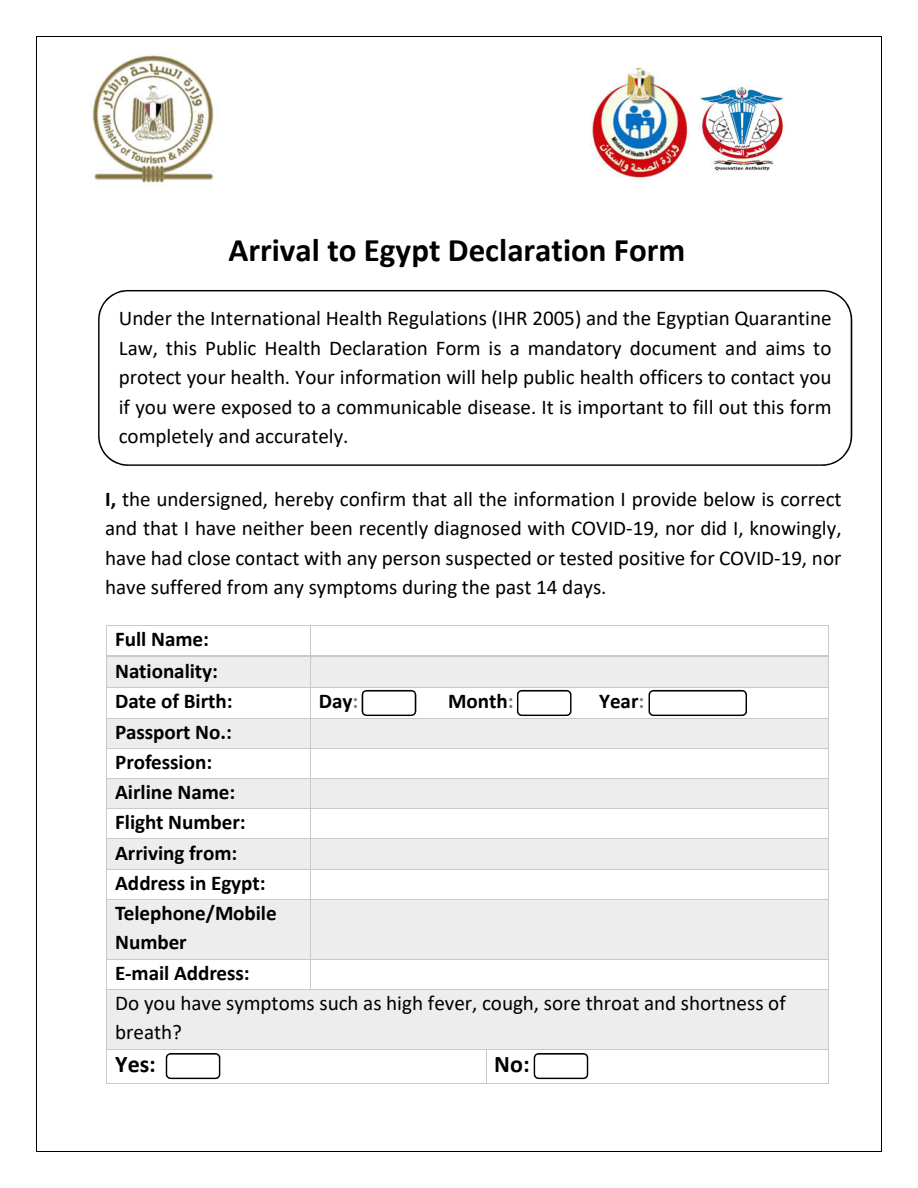
<style>
.page{position:relative;width:918px;height:1188px;background:#fff}
.page>*{position:absolute;margin:0;border:0;box-sizing:border-box;transform-origin:0 0}
.t1{font:700 33px "Calibri";color:#000}
.t2{font:700 24px "Calibri";color:#000}
.t3{font:21px/29.5px "Calibri";color:#000;text-align:justify}
.t4{font:700 21px/30.2px "Calibri";color:#000}
.s1{font-weight:700}
.s2{color:#7b7b7b}
</style>
<div class="page">
<img style="left:91px;top:55px;width:123px;height:128px">
<img style="left:591px;top:68px;width:98px;height:110px">
<img style="left:699px;top:86px;width:85px;height:85px">
<hr style="left:107px;top:626px;width:203px;height:1px;background:#c9c9c9">
<hr style="left:311px;top:626px;width:518px;height:1px;background:#c9c9c9">
<hr style="left:107px;top:626px;width:1px;height:30px;background:#c9c9c9">
<hr style="left:310px;top:626px;width:1px;height:30px;background:#c9c9c9">
<hr style="left:829px;top:626px;width:1px;height:30px;background:#c9c9c9">
<div style="left:107px;top:658px;width:203px;height:29px;background:#ededed"></div>
<div style="left:311px;top:658px;width:518px;height:29px;background:#ededed"></div>
<hr style="left:107px;top:656px;width:203px;height:2px;background:#c9c9c9">
<hr style="left:312px;top:656px;width:517px;height:2px;background:#c9c9c9">
<hr style="left:107px;top:687px;width:203px;height:1px;background:#c9c9c9">
<svg style="left:310px;top:656px;width:2px;height:32px"></svg>
<hr style="left:311px;top:687px;width:518px;height:1px;background:#c9c9c9">
<hr style="left:107px;top:688px;width:1px;height:30px;background:#c9c9c9">
<hr style="left:310px;top:688px;width:1px;height:30px;background:#c9c9c9">
<hr style="left:829px;top:688px;width:1px;height:30px;background:#c9c9c9">
<div style="left:107px;top:718px;width:203px;height:30px;background:#ededed"></div>
<div style="left:311px;top:718px;width:518px;height:30px;background:#ededed"></div>
<hr style="left:107px;top:718px;width:203px;height:1px;background:#c9c9c9">
<hr style="left:311px;top:718px;width:518px;height:1px;background:#c9c9c9">
<hr style="left:107px;top:718px;width:1px;height:30px;background:#c9c9c9">
<hr style="left:310px;top:718px;width:1px;height:30px;background:#c9c9c9">
<hr style="left:829px;top:718px;width:1px;height:30px;background:#c9c9c9">
<hr style="left:107px;top:748px;width:203px;height:1px;background:#c9c9c9">
<hr style="left:311px;top:748px;width:518px;height:1px;background:#c9c9c9">
<div style="left:107px;top:779px;width:203px;height:29px;background:#ededed"></div>
<div style="left:311px;top:779px;width:518px;height:29px;background:#ededed"></div>
<hr style="left:107px;top:778px;width:203px;height:1px;background:#c9c9c9">
<hr style="left:311px;top:778px;width:518px;height:1px;background:#c9c9c9">
<hr style="left:107px;top:808px;width:203px;height:1px;background:#c9c9c9">
<hr style="left:311px;top:808px;width:518px;height:1px;background:#c9c9c9">
<div style="left:107px;top:839px;width:203px;height:30px;background:#ededed"></div>
<div style="left:311px;top:839px;width:518px;height:30px;background:#ededed"></div>
<hr style="left:107px;top:838px;width:203px;height:1px;background:#c9c9c9">
<svg style="left:310px;top:748px;width:1px;height:91px"></svg>
<hr style="left:311px;top:838px;width:518px;height:1px;background:#c9c9c9">
<hr style="left:107px;top:839px;width:1px;height:30px;background:#c9c9c9">
<hr style="left:310px;top:839px;width:1px;height:30px;background:#c9c9c9">
<hr style="left:829px;top:839px;width:1px;height:30px;background:#c9c9c9">
<hr style="left:107px;top:869px;width:203px;height:1px;background:#c9c9c9">
<hr style="left:311px;top:869px;width:518px;height:1px;background:#c9c9c9">
<hr style="left:107px;top:869px;width:1px;height:30px;background:#c9c9c9">
<hr style="left:310px;top:869px;width:1px;height:30px;background:#c9c9c9">
<hr style="left:829px;top:869px;width:1px;height:30px;background:#c9c9c9">
<div style="left:107px;top:900px;width:203px;height:59px;background:#ededed"></div>
<div style="left:311px;top:900px;width:518px;height:59px;background:#ededed"></div>
<hr style="left:107px;top:899px;width:203px;height:1px;background:#c9c9c9">
<hr style="left:311px;top:899px;width:518px;height:1px;background:#c9c9c9">
<hr style="left:107px;top:900px;width:1px;height:59px;background:#c9c9c9">
<hr style="left:310px;top:900px;width:1px;height:59px;background:#c9c9c9">
<hr style="left:829px;top:900px;width:1px;height:59px;background:#c9c9c9">
<hr style="left:107px;top:959px;width:203px;height:1px;background:#c9c9c9">
<hr style="left:311px;top:959px;width:518px;height:1px;background:#c9c9c9">
<hr style="left:107px;top:959px;width:1px;height:30px;background:#c9c9c9">
<hr style="left:310px;top:959px;width:1px;height:30px;background:#c9c9c9">
<hr style="left:829px;top:959px;width:1px;height:30px;background:#c9c9c9">
<div style="left:107px;top:990px;width:722px;height:59px;background:#ededed"></div>
<hr style="left:107px;top:989px;width:203px;height:1px;background:#c9c9c9">
<hr style="left:311px;top:989px;width:518px;height:1px;background:#c9c9c9">
<hr style="left:107px;top:990px;width:1px;height:59px;background:#c9c9c9">
<hr style="left:829px;top:990px;width:1px;height:59px;background:#c9c9c9">
<hr style="left:107px;top:1049px;width:379px;height:1px;background:#c9c9c9">
<hr style="left:487px;top:1049px;width:342px;height:1px;background:#c9c9c9">
<hr style="left:107px;top:1049px;width:1px;height:34px;background:#c9c9c9">
<hr style="left:107px;top:1083px;width:379px;height:1px;background:#c9c9c9">
<hr style="left:486px;top:1049px;width:1px;height:34px;background:#c9c9c9">
<hr style="left:487px;top:1083px;width:342px;height:1px;background:#c9c9c9">
<hr style="left:829px;top:1049px;width:1px;height:34px;background:#c9c9c9">
<svg style="left:98px;top:290px;width:754px;height:176px"></svg>
<svg style="left:166px;top:1053px;width:54px;height:26px"></svg>
<svg style="left:534px;top:1053px;width:54px;height:26px"></svg>
<svg style="left:362px;top:690px;width:54px;height:26px"></svg>
<svg style="left:517px;top:690px;width:55px;height:26px"></svg>
<svg style="left:649px;top:690px;width:98px;height:26px"></svg>
<hr style="left:37px;top:36px;width:844px;height:1px;background:#000">
<hr style="left:36px;top:37px;width:1px;height:1114px;background:#000">
<hr style="left:881px;top:37px;width:1px;height:1114px;background:#000">
<hr style="left:37px;top:1151px;width:844px;height:1px;background:#000">
<h1 class="t1" style="left:228px;top:236px;width:459px">Arrival to Egypt Declaration Form</h1>
<p class="t3" style="left:119px;top:305px;width:714px">Under the International Health Regulations (IHR 2005) and the Egyptian Quarantine Law, this Public Health Declaration Form is a mandatory document and aims to protect your health. Your information will help public health officers to contact you if you were exposed to a communicable disease. It is important to fill out this form completely and accurately.</p>
<p class="t3" style="left:105px;top:486px;width:738px"><span class="s1">I,</span> the undersigned, hereby confirm that all the information I provide below is correct and that I have neither been recently diagnosed with COVID-19, nor did I, knowingly, have had close contact with any person suspected or tested positive for COVID-19, nor have suffered from any symptoms during the past 14 days.</p>
<p class="t4" style="left:115px;top:626px;width:119px;line-height:30.9px">Full Name:<br>Nationality:<br>Date of Birth:</p>
<p class="t4" style="left:319px;top:688px;width:41px">Day<span class="s2">:</span></p>
<p class="t4" style="left:448px;top:688px;width:67px">Month<span class="s2">:</span></p>
<p class="t4" style="left:599px;top:688px;width:47px">Year<span class="s2">:</span></p>
<p class="t4" style="left:115px;top:718px;width:163px">Passport No.:<br>Profession:<br>Airline Name:<br>Flight Number:<br>Arriving from:<br>Address in Egypt:<br>Telephone/Mobile<br>Number<br>E-mail Address:</p>
<p class="t3" style="left:115px;top:990px;width:672px">Do you have symptoms such as high fever, cough, sore throat and shortness of breath?</p>
<p class="t2" style="left:115px;top:1054px;width:42px">Yes:</p>
<p class="t2" style="left:494px;top:1054px;width:37px">No:</p>
</div>
